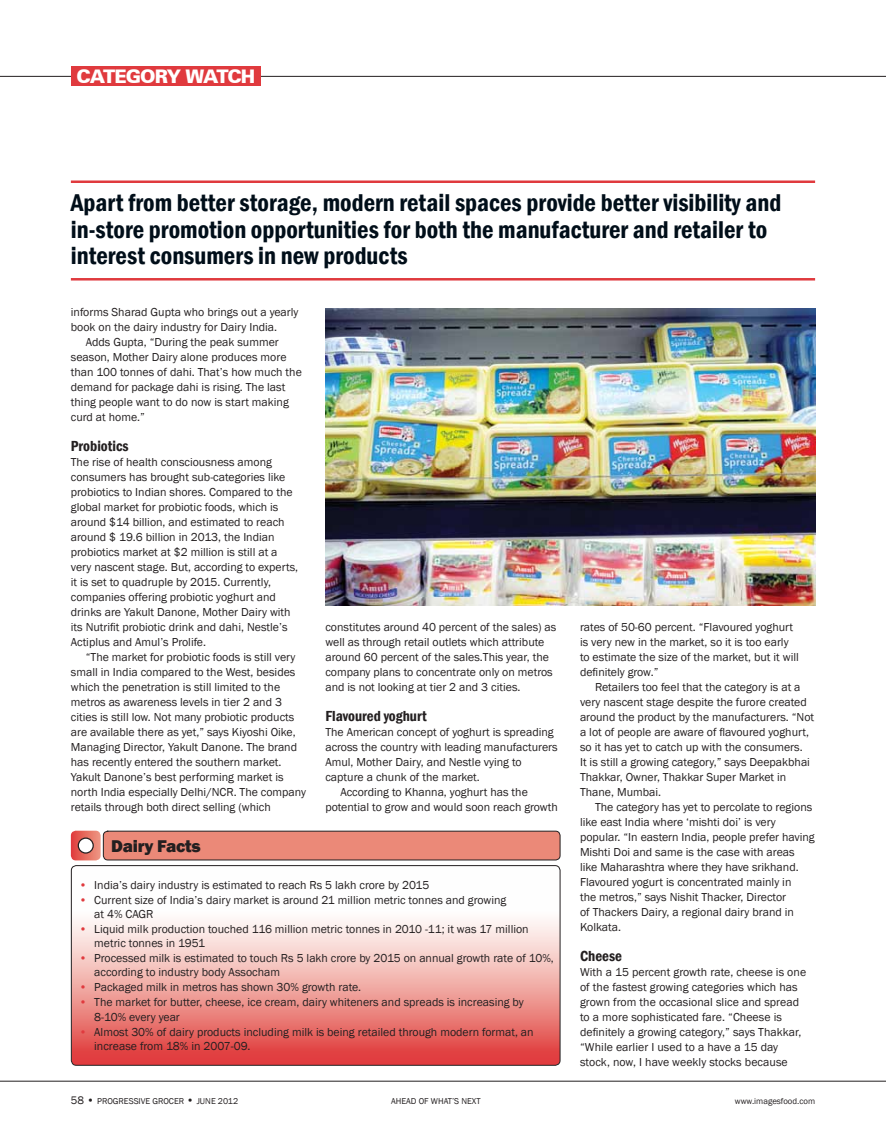
<style>
.page{position:relative;width:886px;height:1134px;background:#fff}
.page>*{position:absolute;margin:0;border:0;box-sizing:border-box;transform-origin:0 0}
.t1{font:600 condensed 25px/26.2px "Franklin Gothic";color:#000e19}
.t2{font:900 18.75px "Zurich BT";letter-spacing:-.06em;color:#fff}
.t3{font:800 17.5px "Franklin Gothic";letter-spacing:-.015em;color:#231f20}
.t4{font:600 condensed 15px "Franklin Gothic";color:#231f20}
.t5{font:11.88px/15px "Franklin Gothic";color:#231f20}
.t6{font:8.75px "Franklin Gothic";color:#231f20}
.s1{color:#e03a3e}
.s2{font-size:11.25px}
</style>
<div class="page">
<hr style="left:0;top:1081px;width:886px;height:1px;background:#231f20">
<hr style="left:0;top:76px;width:886px;height:1px;background:#231f20">
<div style="left:71px;top:67px;width:190px;height:19px;background:#e03a3e"></div>
<svg style="left:71px;top:866px;width:489px;height:199px"></svg>
<div style="left:71px;top:865px;width:489px;height:201px;border:1px solid #231f20;border-radius:5px"></div>
<svg style="left:71px;top:831px;width:30px;height:29px"></svg>
<div style="left:103px;top:831px;width:457px;height:29px;background:#eb8978;border-radius:5px"></div>
<div style="left:103px;top:831px;width:457px;height:29px;border:1px solid #231f20;border-radius:5px"></div>
<svg style="left:78px;top:838px;width:15px;height:15px"></svg>
<div style="left:78px;top:837px;width:16px;height:17px;border:1px solid #231f20;border-radius:50%"></div>
<hr style="left:71px;top:180px;width:744px;height:3px;background:#e03a3e">
<hr style="left:71px;top:278px;width:744px;height:2px;background:#e03a3e">
<img style="left:325px;top:308px;width:490px;height:297px">
<h2 class="t2" style="left:76px;top:65px;width:180px">CATEGORY WATC H</h2>
<h1 class="t1" style="left:71px;top:190px;width:712px">Apart from better storage, modern retail spaces provide better visibility and in-store promotion opportunities for both the manufacturer and retailer to interest consumers in new products</h1>
<p class="t5" style="left:71px;top:304px;width:229px">informs Sharad Gupta who brings out a yearly</p>
<p class="t5" style="left:71px;top:319px;width:208px">book on the dairy industry for Dairy India.</p>
<p class="t5" style="left:86px;top:334px;width:194px">Adds Gupta, “During the peak summer</p>
<p class="t5" style="left:71px;top:349px;width:217px">season, Mother Dairy alone produces more</p>
<p class="t5" style="left:71px;top:364px;width:232px">than 100 tonnes of dahi. That’s how much the</p>
<p class="t5" style="left:71px;top:379px;width:216px">demand for package dahi is rising. The last</p>
<p class="t5" style="left:71px;top:394px;width:219px">thing people want to do now is start making</p>
<p class="t5" style="left:71px;top:409px;width:76px">curd at home.”</p>
<p class="t4" style="left:71px;top:436px;width:59px">Probiotics</p>
<p class="t5" style="left:71px;top:454px;width:229px">The rise of health consciousness among consumers has brought sub-categories like probiotics to Indian shores. Compared to the global market for probiotic foods, which is around $14 billion, and estimated to reach around $ 19.6 billion in 2013, the Indian probiotics market at $2 million is still at a very nascent stage. But, according to experts, it is set to quadruple by 2015. Currently, companies offering probiotic yoghurt and drinks are Yakult Danone, Mother Dairy with its Nutrifit probiotic drink and dahi, Nestle’s Actiplus and Amul’s Prolife.</p>
<p class="t5" style="left:71px;top:649px;width:237px;text-indent:15px">“The market for probiotic foods is still very small in India compared to the West, besides which the penetration is still limited to the metros as awareness levels in tier 2 and 3 cities is still low. N ot many probiotic products are available there as yet,” says Kiyoshi Oike, Managing Director, Yakult Danone. The brand has recently entered the southern market.<br>Yakult Danone’s best performing market is north India especially Delhi/NCR. The company retails through both direct selling (which</p>
<h3 class="t3" style="left:111px;top:835px;width:91px">Dairy Facts</h3>
<p class="t5" style="left:325px;top:619px;width:232px">constitutes around 40 percent of the sales) as well as through retail outlets which attribute around 60 percent of the sales.This year, the company plans to concentrate only on metros and is not looking at tier 2 and 3 cities.</p>
<p class="t4" style="left:325px;top:706px;width:103px">Flavoured yoghurt</p>
<p class="t5" style="left:325px;top:724px;width:230px">The American concept of yoghurt is spreading</p>
<p class="t5" style="left:325px;top:739px;width:234px">across the country with leading manufacturers</p>
<p class="t5" style="left:325px;top:754px;width:198px">Amul, Mother Dairy, and Nestle vying to</p>
<p class="t5" style="left:325px;top:769px;width:156px">capture a chunk of the market.</p>
<p class="t5" style="left:340px;top:784px;width:189px">According to Khanna, yoghurt has the</p>
<p class="t5" style="left:325px;top:799px;width:234px">potential to grow and would soon reach growth</p>
<p class="t5" style="left:79px;top:877px;width:352px"><span class="s1">•</span> India’s dairy industry is estimated to reach Rs 5 lakh crore by 2015</p>
<p class="t5" style="left:94px;top:893px;width:413px;line-height:14.2px;text-indent:-15px"><span class="s1">•</span> Current size of India’s dairy market is around 21 million metric tonnes and growing at 4% CAGR</p>
<p class="t5" style="left:94px;top:922px;width:436px;line-height:14.2px;text-indent:-15px"><span class="s1">•</span> Liquid milk production touched 116 million metric tonnes in 2010 -11; it was 17 million metric tonnes in 1951</p>
<p class="t5" style="left:94px;top:951px;width:461px;line-height:14.2px;text-indent:-15px"><span class="s1">•</span> Processed milk is estimated to touch Rs 5 lakh crore by 2015 on annual growth rate of 10%, according to industry body Assocham</p>
<p class="t5" style="left:79px;top:980px;width:283px"><span class="s1">•</span> Packaged milk in metros has shown 30% growth rate.</p>
<p class="t5" style="left:94px;top:995px;width:431px;line-height:14.2px;text-indent:-15px"><span class="s1">•</span> The market for butter, cheese, ice cream, dairy whiteners and spreads is increasing by<br>8-10% every year</p>
<p class="t5" style="left:94px;top:1025px;width:441px;line-height:14.2px;text-indent:-15px"><span class="s1">•</span> Almost 30% of dairy products including milk is being retailed through modern format, an increase from 18% in 2007-09.</p>
<p class="t5" style="left:580px;top:619px;width:220px">rates of 50-60 percent. “Flavoured yoghurt is very new in the market, so it is too early to estimate the size of the market, but it will definitely grow.”</p>
<p class="t5" style="left:580px;top:679px;width:236px;text-indent:15px">Retailers too feel that the category is at a very nascent stage despite the furore created around the product by the manufacturers. “Not a lot of people are aware of flavoured yoghurt, so it has yet to catch up with the consumers.<br>It is still a growing category,” says Deepakbhai Thakkar, Owner, Thakkar Super Market in Thane, Mumbai.</p>
<p class="t5" style="left:580px;top:799px;width:236px;text-indent:15px">The category has yet to percolate to regions like east India where ‘mishti doi’ is very popular. “In eastern India, people prefer having Mishti Doi and same is the case with areas like Maharashtra where they have srikhand.<br>Flavoured yogurt is concentrated mainly in<br>the metros,” says N ishit Thacker, Director<br>of Thackers Dairy, a regional dairy brand in Kolkata.</p>
<p class="t4" style="left:580px;top:946px;width:44px">Cheese</p>
<p class="t5" style="left:580px;top:964px;width:228px">With a 15 percent growth rate, cheese is one of the fastest growing categories which has grown from the occasional slice and spread to a more sophisticated fare. “Cheese is definitely a growing category,” says Thakkar, “While earlier I used to a have a 15 day stock, now, I have weekly stocks because</p>
<p class="t6" style="left:71px;top:1096px;width:169px"><span class="s2">58 •</span> PROGRESSIVE GROCER <span class="s2">•</span> June 2012</p>
<p class="t6" style="left:391px;top:1096px;width:91px">AHEAD OF WHAT’S N EXT</p>
<p class="t6" style="left:735px;top:1096px;width:82px">www.imagesfood.com</p>
</div>
